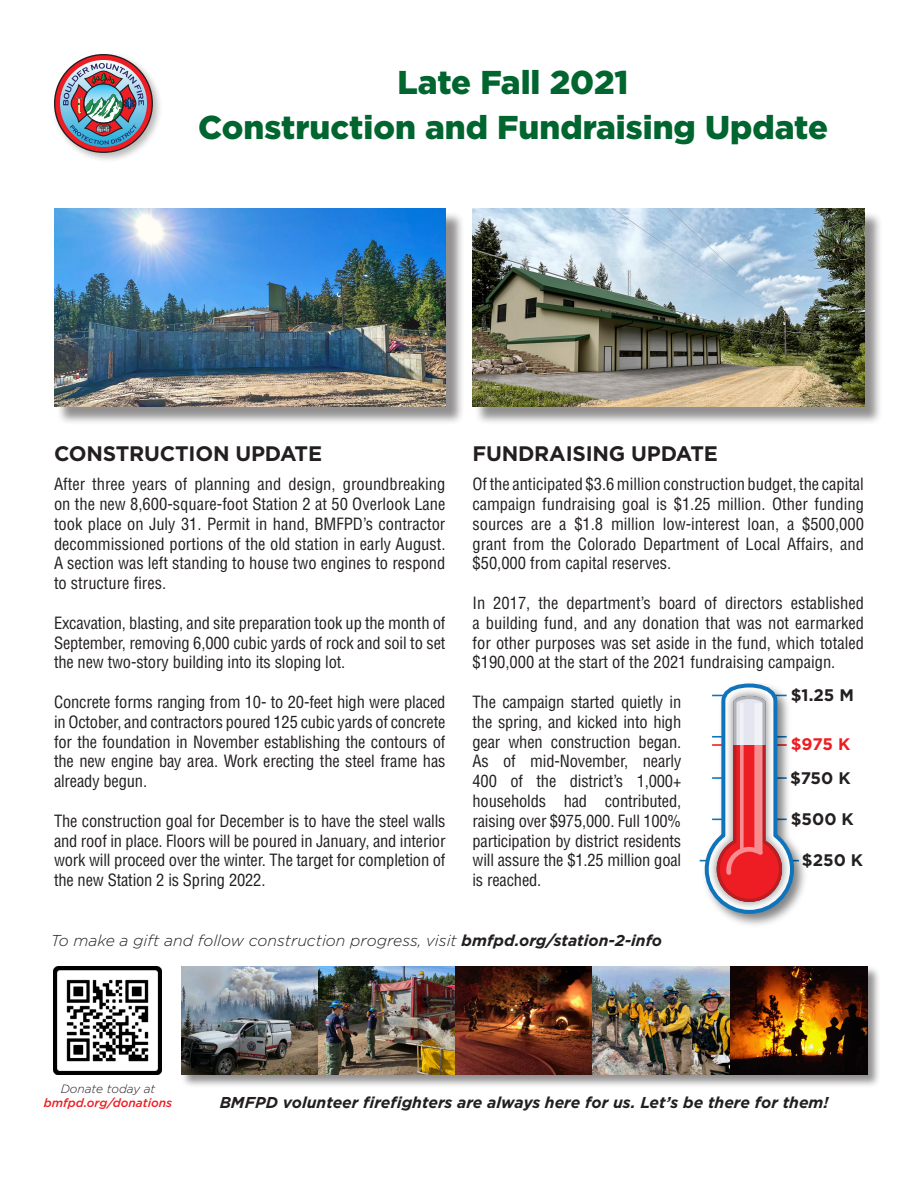
<style>
.page{position:relative;width:918px;height:1188px;background:#fff}
.page>*{position:absolute;margin:0;border:0;box-sizing:border-box;transform-origin:0 0}
.t1{font:900 33px "Gotham";color:#00652e}
.t2{font:700 21px "Gotham";letter-spacing:-.01em;color:#231f20}
.t3{font:700 16.8px "Gotham";color:#231f20}
.t4{font:700 16.8px "Gotham";color:#ee1d23}
.t5{font:condensed 16.5px/19.8px "Helvetica LT Std";letter-spacing:-.01em;color:#231f20;text-align:justify}
.t6{font:italic 300 15.75px "Gotham";color:#231f20}
.t7{font:italic 700 15.75px "Gotham";color:#231f20}
.t8{font:italic 500 12px/14.4px "Gotham";color:#ee1d23;text-align:center}
.s1{font-weight:700}
.s2{font-weight:300;color:#231f20}
</style>
<div class="page">
<div style="left:475px;top:211px;width:408px;height:214px;background:#231f20;opacity:.5"></div>
<img style="left:472px;top:209px;width:392px;height:198px">
<div style="left:51px;top:51px;width:112px;height:112px;background:#231f20;opacity:.31"></div>
<img style="left:55px;top:55px;width:97px;height:97px">
<div style="left:56px;top:211px;width:408px;height:214px;background:#231f20;opacity:.5"></div>
<img style="left:54px;top:209px;width:392px;height:198px">
<div style="left:181px;top:966px;width:700px;height:122px;background:#231f20;opacity:.5"></div>
<img style="left:181px;top:967px;width:686px;height:108px">
<img style="left:54px;top:967px;width:108px;height:108px">
<svg style="left:699px;top:683px;width:106px;height:242px"></svg>
<p class="t1" style="left:398px;top:60px;width:232px">Late Fall 2021</p>
<p class="t1" style="left:198px;top:105px;width:631px">Construction and Fundraising Update</p>
<p class="t2" style="left:54px;top:440px;width:270px">CONSTRUCTION UPDATE</p>
<p class="t5" style="left:54px;top:474px;width:393px">After three years of planning and design, groundbreaking on the new 8,600-square-foot Station 2 at 50 Overlook Lane took place on July 31. Permit in hand, BMFPD’s contractor decommissioned portions of the old station in early August.<br>A section was left standing to house two engines to respond to structure fires.</p>
<p class="t5" style="left:54px;top:613px;width:393px">Excavation, blasting, and site preparation took up the month of September, removing 6,000 cubic yards of rock and soil to set the new two-story building into its sloping lot.</p>
<p class="t5" style="left:54px;top:692px;width:393px">Concrete forms ranging from 10- to 20-feet high were placed in October, and contractors poured 125 cubic yards of concrete for the foundation in November establishing the contours of the new engine bay area. Work erecting the steel frame has already begun.</p>
<p class="t5" style="left:54px;top:811px;width:393px">The construction goal for December is to have the steel walls and roof in place. Floors will be poured in January, and interior work will proceed over the winter. The target for completion of the new Station 2 is Spring 2022.</p>
<p class="t2" style="left:472px;top:440px;width:247px">FUNDRAISING UPDATE</p>
<p class="t5" style="left:472px;top:474px;width:393px">Of the anticipated $3.6 million construction budget, the capital campaign fundraising goal is $1.25 million. Other funding sources are a $1.8 million low-interest loan, a $500,000 grant from the Colorado Department of Local Affairs, and $50,000 from capital reserves.</p>
<p class="t5" style="left:472px;top:593px;width:393px">In 2017, the department’s board of directors established a building fund, and any donation that was not earmarked for other purposes was set aside in the fund, which totaled $190,000 at the start of the 2021 fundraising campaign.</p>
<p class="t5" style="left:472px;top:692px;width:210px">The campaign started quietly in the spring, and kicked into high gear when construction began.<br>As of mid-November, nearly 400 of the district’s 1,000+ households had contributed, raising over $975,000. Full 100% participation by district residents will assure the $1.25 million goal is reached.</p>
<p class="t3" style="left:791px;top:684px;width:65px">$1.25 M</p>
<p class="t4" style="left:791px;top:733px;width:61px">$975 K</p>
<p class="t3" style="left:790px;top:767px;width:62px">$750 K</p>
<p class="t3" style="left:791px;top:808px;width:65px">$500 K</p>
<p class="t3" style="left:802px;top:849px;width:63px">$250 K</p>
<p class="t6" style="left:51px;top:931px;width:613px">To make a gift and follow construction progress, visit <span class="s1">bmfpd.org/station-2-info</span></p>
<p class="t8" style="left:44px;top:1081px;width:130px"><span class="s2">Donate today at </span>bmfpd.org/donations</p>
<p class="t7" style="left:220px;top:1092px;width:610px">BMFPD volunteer firefighters are always here for us. Let’s be there for them!</p>
</div>
